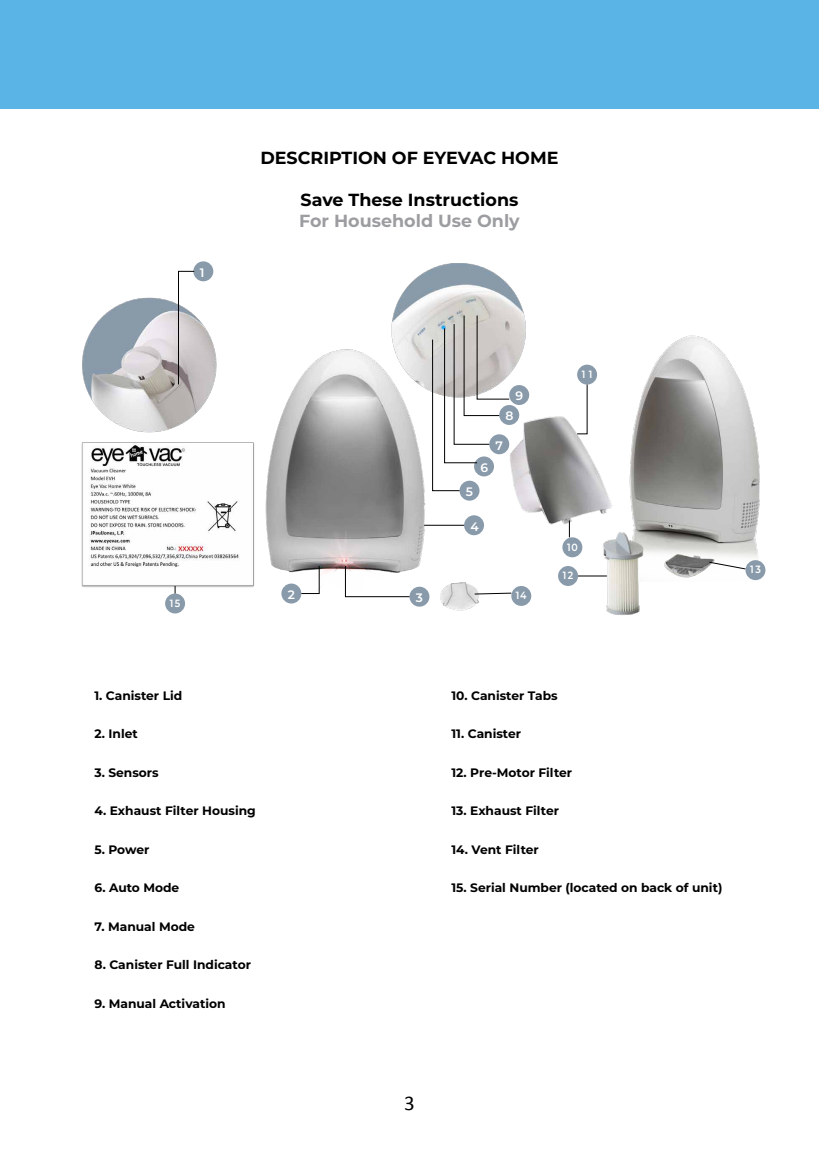
<style>
.page{position:relative;width:819px;height:1152px;background:#fff}
.page>*{position:absolute;margin:0;border:0;box-sizing:border-box;transform-origin:0 0}
.t1{font:21px "Calibri";color:#000}
.t2{font:700 17.5px "Montserrat";color:#000}
.t3{font:700 17.5px "Montserrat";color:#9b9da0}
.t4{font:700 12.25px "Montserrat";color:#000}
.t5{font:600 12.25px "Montserrat";color:#fff}
.t6{font:600 10.5px "Montserrat";letter-spacing:.175em;color:#fff;scale:.9 1}
</style>
<div class="page">
<img style="left:81px;top:264px;width:681px;height:351px">
<div style="left:0;top:0;width:819px;height:109px;background:#5ab4e5"></div>
<div style="left:193px;top:261px;width:20px;height:20px;background:#899bab;border-radius:50%"></div>
<div style="left:281px;top:583px;width:20px;height:20px;background:#899bab;border-radius:50%"></div>
<div style="left:409px;top:587px;width:20px;height:19px;background:#899bab;border-radius:50%"></div>
<div style="left:464px;top:515px;width:20px;height:20px;background:#899bab;border-radius:50%"></div>
<div style="left:460px;top:481px;width:19px;height:20px;background:#899bab;border-radius:50%"></div>
<div style="left:499px;top:405px;width:20px;height:20px;background:#899bab;border-radius:50%"></div>
<div style="left:509px;top:385px;width:20px;height:20px;background:#899bab;border-radius:50%"></div>
<div style="left:562px;top:537px;width:20px;height:20px;background:#899bab;border-radius:50%"></div>
<div style="left:577px;top:365px;width:20px;height:19px;background:#899bab;border-radius:50%"></div>
<div style="left:558px;top:566px;width:20px;height:20px;background:#899bab;border-radius:50%"></div>
<div style="left:511px;top:586px;width:20px;height:20px;background:#899bab;border-radius:50%"></div>
<div style="left:746px;top:560px;width:19px;height:20px;background:#899bab;border-radius:50%"></div>
<div style="left:165px;top:593px;width:20px;height:20px;background:#899bab;border-radius:50%"></div>
<svg style="left:178px;top:270px;width:17px;height:115px"></svg>
<svg style="left:300px;top:565px;width:20px;height:29px"></svg>
<svg style="left:345px;top:565px;width:65px;height:32px"></svg>
<hr style="left:424px;top:525px;width:40px;height:1px;background:#000">
<svg style="left:569px;top:520px;width:1px;height:17px"></svg>
<svg style="left:578px;top:575px;width:29px;height:1px"></svg>
<svg style="left:474px;top:592px;width:38px;height:3px"></svg>
<svg style="left:708px;top:561px;width:38px;height:9px"></svg>
<svg style="left:432px;top:315px;width:78px;height:176px"></svg>
<svg style="left:576px;top:384px;width:12px;height:51px"></svg>
<p class="t5" style="left:200px;top:263px;width:6px">1</p>
<h2 class="t2" style="left:260px;top:145px;width:300px">DESCRIPTION OF EYEVAC HOME</h2>
<h2 class="t2" style="left:301px;top:187px;width:219px">Save These Instructions</h2>
<h2 class="t3" style="left:299px;top:208px;width:222px">For Household Use Only</h2>
<p class="t6" style="left:170px;top:595px;width:13px">15</p>
<p class="t5" style="left:288px;top:586px;width:9px">2</p>
<p class="t5" style="left:416px;top:589px;width:9px">3</p>
<p class="t5" style="left:466px;top:483px;width:9px">5</p>
<p class="t5" style="left:516px;top:387px;width:9px">9</p>
<p class="t5" style="left:506px;top:407px;width:9px">8</p>
<p class="t5" style="left:480px;top:459px;width:9px">6</p>
<p class="t5" style="left:496px;top:436px;width:9px">7</p>
<p class="t5" style="left:470px;top:517px;width:10px">4</p>
<p class="t6" style="left:516px;top:588px;width:13px">14</p>
<p class="t6" style="left:582px;top:367px;width:13px">1 1</p>
<p class="t6" style="left:567px;top:539px;width:13px">10</p>
<p class="t6" style="left:563px;top:568px;width:13px">12</p>
<p class="t6" style="left:750px;top:562px;width:13px">13</p>
<p class="t4" style="left:94px;top:686px;width:89px">1. Canister Lid</p>
<p class="t4" style="left:94px;top:725px;width:45px">2. Inlet</p>
<p class="t4" style="left:94px;top:763px;width:66px">3. Sensors</p>
<p class="t4" style="left:94px;top:802px;width:163px">4. Exhaust Filter Housing</p>
<p class="t4" style="left:94px;top:840px;width:56px">5. Power</p>
<p class="t4" style="left:94px;top:879px;width:86px">6. Auto Mode</p>
<p class="t4" style="left:94px;top:917px;width:102px">7. Manual Mode</p>
<p class="t4" style="left:94px;top:956px;width:158px">8. Canister Full Indicator</p>
<p class="t4" style="left:94px;top:994px;width:133px">9. Manual Activation</p>
<p class="t4" style="left:452px;top:686px;width:108px">10. Canister Tabs</p>
<p class="t4" style="left:452px;top:725px;width:71px">11. Canister</p>
<p class="t4" style="left:452px;top:763px;width:122px">12. Pre-Motor Filter</p>
<p class="t4" style="left:452px;top:802px;width:109px">13. Exhaust Filter</p>
<p class="t4" style="left:452px;top:840px;width:89px">14. Vent Filter</p>
<p class="t4" style="left:452px;top:879px;width:272px">15. Serial Number (located on back of unit)</p>
<h1 class="t1" style="left:404px;top:1088px;width:12px">3</h1>
</div>
